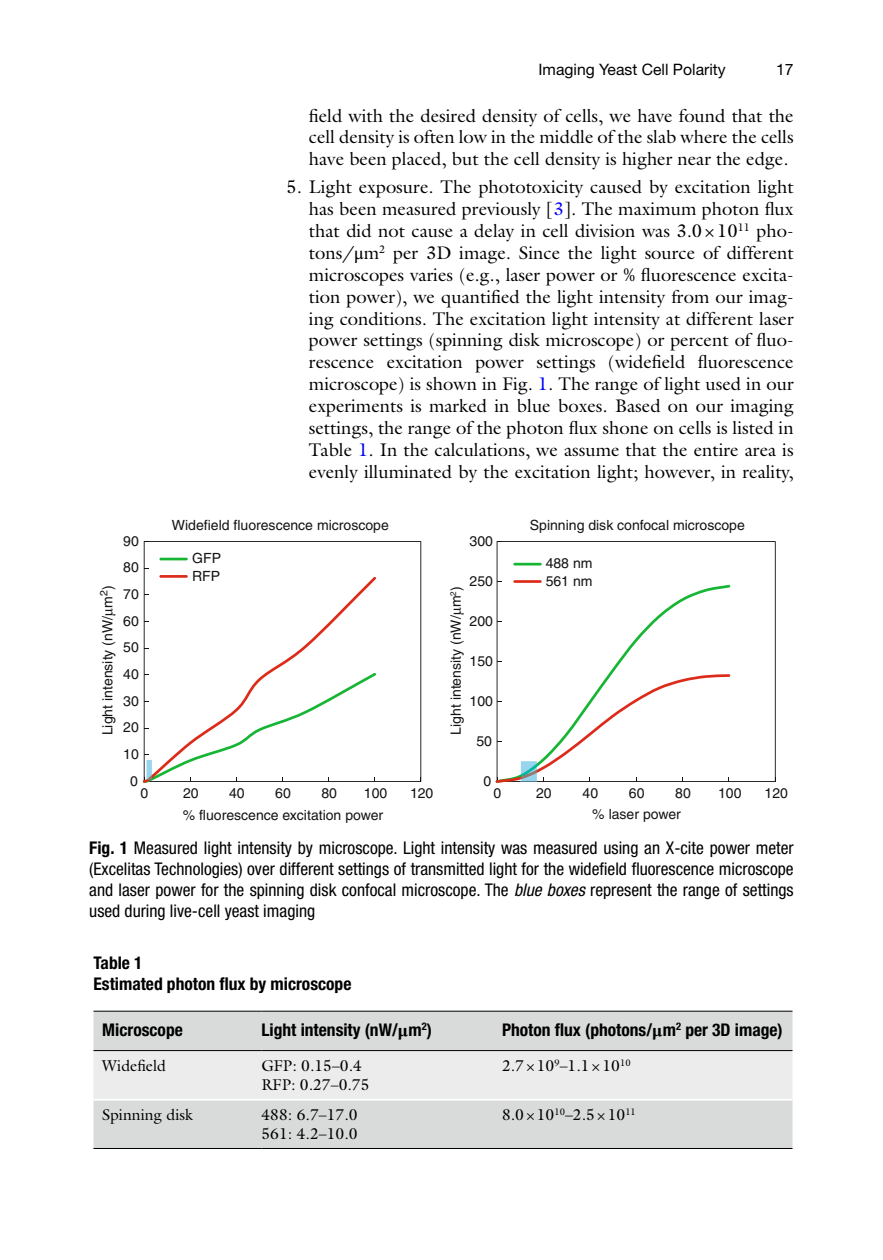
<style>
.page{position:relative;width:883px;height:1260px;background:#fff}
.page>*{position:absolute;margin:0;border:0;box-sizing:border-box;transform-origin:0 0}
.t1{font:18.38px/21.9px "Lvgrwd Galliard";color:#000;text-align:justify}
.t2{font:condensed 17.5px/21px "Cgnqcg Helvetica Neue";color:#000;text-align:justify}
.t3{font:700 condensed 17.5px/21px "Fqtmpt Helvetica Neue";color:#000}
.t4{font:15.75px/19.2px "Lvgrwd Galliard";color:#000}
.t5{font:15.75px "Mpjbyf Helvetica Neue";color:#000}
.t6{font:14px/17.5px "Cclbfy Helvetica";color:#131413}
.s1{color:#0000fa}
.s2{font-family:"Xqshbl STIX General"}
.s3{font-family:"Fqtmpt Helvetica Neue";font-weight:700}
.s4{font-family:"Dqsvyl Helvetica Neue";font-style:italic}
.s5{font-family:"Pvymsc STIX General";font-stretch:normal}
</style>
<div class="page">
<svg style="left:497px;top:541px;width:279px;height:241px"></svg>
<svg style="left:144px;top:541px;width:277px;height:241px"></svg>
<svg style="left:496px;top:585px;width:234px;height:89px"></svg>
<hr style="left:513px;top:563px;width:29px;height:3px;background:#16b533">
<hr style="left:513px;top:580px;width:29px;height:3px;background:#dd2b1a">
<hr style="left:159px;top:558px;width:29px;height:2px;background:#16b533">
<hr style="left:159px;top:575px;width:29px;height:3px;background:#dd2b1a">
<svg style="left:143px;top:577px;width:233px;height:96px"></svg>
<svg style="left:143px;top:673px;width:233px;height:110px"></svg>
<svg style="left:496px;top:674px;width:234px;height:109px"></svg>
<div style="left:94px;top:1012px;width:699px;height:136px;background:#d9dada"></div>
<div style="left:94px;top:1051px;width:699px;height:48px;background:#ececed"></div>
<hr style="left:94px;top:1011px;width:168px;height:1px;background:#000">
<hr style="left:94px;top:1050px;width:168px;height:1px;background:#000">
<hr style="left:262px;top:1011px;width:240px;height:1px;background:#000">
<hr style="left:262px;top:1050px;width:240px;height:1px;background:#000">
<hr style="left:502px;top:1011px;width:291px;height:1px;background:#000">
<hr style="left:502px;top:1050px;width:291px;height:1px;background:#000">
<hr style="left:262px;top:1099px;width:240px;height:2px;background:#fff">
<hr style="left:262px;top:1148px;width:240px;height:1px;background:#000">
<hr style="left:502px;top:1099px;width:291px;height:2px;background:#fff">
<hr style="left:502px;top:1148px;width:291px;height:1px;background:#000">
<hr style="left:94px;top:1099px;width:168px;height:2px;background:#fff">
<hr style="left:94px;top:1148px;width:168px;height:1px;background:#000">
<p class="t5" style="left:538px;top:64px;width:189px">Imaging Yeast Cell Polarity</p>
<p class="t5" style="left:776px;top:64px;width:19px">17</p>
<p class="t1" style="left:309px;top:106px;width:486px">field with the desired density of cells, we have found that the cell density is often low in the middle of the slab where the cells have been placed, but the cell density is higher near the edge.</p>
<p class="t1" style="left:309px;top:178px;width:486px;text-indent:-22px">5. Light exposure. The phototoxicity caused by excitation light has been measured previously [ <span class="s1">3</span>]. The maximum photon flux that did not cause a delay in cell division was 3.0 × 10 <sup>11</sup> pho&shy;tons/<span class="s2">μ</span>m <sup>2</sup> per 3D image. Since the light source of different microscopes varies (e.g., laser power or % fluorescence excita&shy;tion power), we quantified the light intensity from our imag&shy;ing conditions. The excitation light intensity at different laser power settings (spinning disk microscope) or percent of fluo&shy;rescence excitation power settings ( widefield fluorescence microscope ) is shown in Fig. <span class="s1">1</span>. The range of light used in our experiments is marked in blue boxes. Based on our imaging settings, the range of the photon flux shone on cells is listed in Table <span class="s1">1</span>. In the calculations, we assume that the entire area is evenly illuminated by the excitation light; however, in reality,</p>
<p class="t6" style="left:172px;top:518px;width:218px">Widefield fluorescence microscope</p>
<p class="t6" style="left:530px;top:518px;width:216px">Spinning disk confocal microscope</p>
<p class="t6" style="left:123px;top:533px;width:17px">90</p>
<p class="t6" style="left:470px;top:533px;width:25px">300</p>
<p class="t6" style="left:123px;top:560px;width:17px">80</p>
<p class="t6" style="left:100px;top:735px;width:151px;rotate:-90deg">Light intensity (nW/ m<sup>2</sup>)</p>
<p class="t6" style="left:123px;top:587px;width:17px">70</p>
<p class="t6" style="left:123px;top:613px;width:17px">60</p>
<p class="t6" style="left:123px;top:640px;width:17px">50</p>
<p class="t6" style="left:123px;top:667px;width:17px">40</p>
<p class="t6" style="left:123px;top:693px;width:17px">30</p>
<p class="t6" style="left:123px;top:720px;width:17px">20</p>
<p class="t6" style="left:192px;top:551px;width:30px">GFP<br>RFP</p>
<p class="t6" style="left:470px;top:573px;width:25px">250</p>
<p class="t6" style="left:448px;top:735px;width:150px;rotate:-90deg">Light intensity (nW/ m<sup>2</sup>)</p>
<p class="t6" style="left:470px;top:613px;width:25px">200</p>
<p class="t6" style="left:470px;top:654px;width:25px">150</p>
<p class="t6" style="left:470px;top:694px;width:25px">100</p>
<p class="t6" style="left:477px;top:734px;width:17px">50</p>
<p class="t6" style="left:546px;top:556px;width:48px">488 nm<br>561 nm</p>
<p class="t6" style="left:123px;top:747px;width:17px">10</p>
<p class="t6" style="left:130px;top:774px;width:9px">0</p>
<p class="t6" style="left:141px;top:786px;width:9px">0</p>
<p class="t6" style="left:183px;top:786px;width:17px">20</p>
<p class="t6" style="left:229px;top:786px;width:17px">40</p>
<p class="t6" style="left:275px;top:786px;width:17px">60</p>
<p class="t6" style="left:321px;top:786px;width:17px">80</p>
<p class="t6" style="left:364px;top:786px;width:25px">100</p>
<p class="t6" style="left:410px;top:786px;width:25px">120</p>
<p class="t6" style="left:483px;top:774px;width:9px">0</p>
<p class="t6" style="left:493px;top:786px;width:9px">0</p>
<p class="t6" style="left:536px;top:786px;width:17px">20</p>
<p class="t6" style="left:583px;top:786px;width:17px">40</p>
<p class="t6" style="left:629px;top:786px;width:17px">60</p>
<p class="t6" style="left:675px;top:786px;width:17px">80</p>
<p class="t6" style="left:718px;top:786px;width:25px">100</p>
<p class="t6" style="left:765px;top:786px;width:25px">120</p>
<p class="t6" style="left:183px;top:807px;width:202px">% fluorescence excitation power</p>
<p class="t6" style="left:592px;top:807px;width:90px">% laser power</p>
<p class="t2" style="left:89px;top:839px;width:706px"><span class="s3">Fig. 1</span> Measured light intensity by microscope. Light intensity was measured using an X-cite power meter (Excelitas Technologies) over different settings of transmitted light for the widefield fluorescence microscope and laser power for the spinning disk confocal microscope . The <span class="s4">blue boxes</span> represent the range of settings used during live-cell yeast imaging</p>
<p class="t3" style="left:94px;top:954px;width:259px">Table 1<br>Estimated photon flux by microscope</p>
<p class="t3" style="left:102px;top:1021px;width:82px">Microscope</p>
<p class="t3" style="left:262px;top:1021px;width:172px">Light intensity (nW/<span class="s5">μ</span>m <sup>2</sup> )</p>
<p class="t3" style="left:502px;top:1021px;width:282px">Photon flux (photons/<span class="s5">μ</span>m <sup>2</sup> per 3D image)</p>
<p class="t4" style="left:102px;top:1058px;width:65px">Widefield</p>
<p class="t4" style="left:262px;top:1058px;width:110px">GFP : 0.15–0.4<br>RFP: 0.27–0.75</p>
<p class="t4" style="left:502px;top:1058px;width:130px">2.7 × 10 <sup>9</sup>–1.1 × 10 <sup>10</sup></p>
<p class="t4" style="left:102px;top:1107px;width:92px">Spinning disk</p>
<p class="t4" style="left:262px;top:1107px;width:98px">488: 6.7–17.0<br>561: 4.2–10.0</p>
<p class="t4" style="left:502px;top:1107px;width:135px">8.0 × 10 <sup>10</sup>–2.5 × 10 <sup>11</sup></p>
</div>
